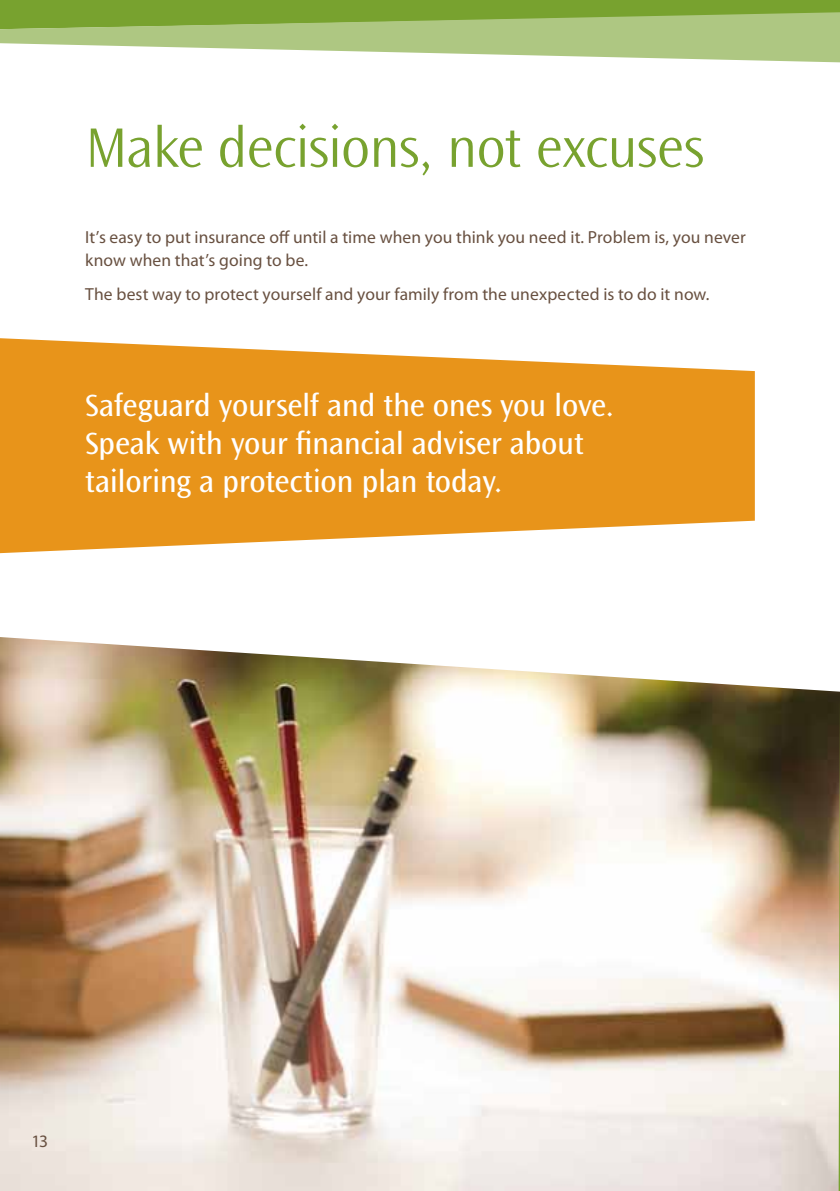
<style>
.page{position:relative;width:840px;height:1191px;background:#fff}
.page>*{position:absolute;margin:0;border:0;box-sizing:border-box;transform-origin:0 0}
.t1{font:300 58px "Ocean Sans Std";letter-spacing:-.02em;color:#78a22f}
.t2{font:32px/38.4px "Ocean Sans Std";letter-spacing:-.01em;color:#fff}
.t3{font:17.6px/23px "Myriad Pro";letter-spacing:.005em;color:#685040}
</style>
<div class="page">
<img style="left:0;top:637px;width:839px;height:554px">
<svg style="left:0;top:338px;width:754px;height:215px;background:#eba43c"></svg>
<div style="left:0;top:0;width:839px;height:12px;background:#78a22f"></div>
<svg style="left:0;top:12px;width:839px;height:50px;fill:#aec782"></svg>
<svg style="left:838px;top:693px;width:1px;height:498px"></svg>
<h1 class="t1" style="left:85px;top:116px;width:620px">Make decisions, not excuses</h1>
<p class="t3" style="left:85px;top:225px;width:661px">It’s easy to put insurance off until a time when you think you need it. Problem is, you never know when that’s going to be.</p>
<p class="t3" style="left:85px;top:282px;width:625px">The best way to protect yourself and your family from the unexpected is to do it now.</p>
<h2 class="t2" style="left:85px;top:386px;width:530px">Safeguard yourself and the ones you love.<br>Speak with your financial adviser about tailoring a protection plan today.</h2>
<p class="t3" style="left:31px;top:1129px;width:18px">13</p>
</div>
